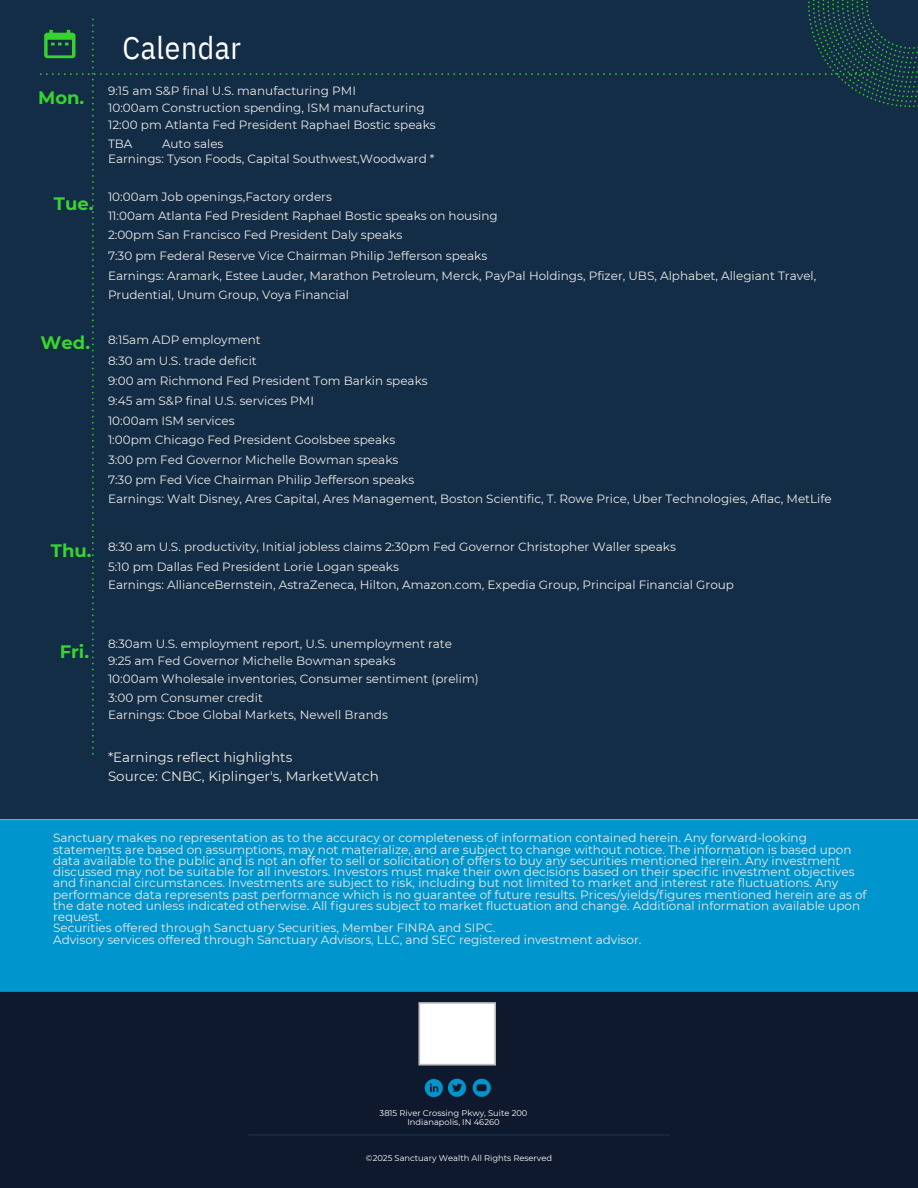
<style>
.page{position:relative;width:918px;height:1188px;background:#fff}
.page>*{position:absolute;margin:0;border:0;box-sizing:border-box;transform-origin:0 0}
.t1{font:31.5px "IBM Plex Sans Cond";letter-spacing:.015em;color:#fff}
.t2{font:700 18px "Montserrat";color:#38d430}
.t3{font:13.5px/19.2px "Montserrat";color:#eceae6}
.t4{font:12px/20.2px "Montserrat";color:#eceae6}
.t5{font:12px/11.2px "Montserrat";color:#edeae6}
.t6{font:8.4px/9px "Montserrat";color:#fff;text-align:center}
</style>
<div class="page">
<img style="left:0;top:0;width:918px;height:1188px">
<h5 class="t1" style="left:123px;top:26px;width:120px">Calendar</h5>
<p class="t2" style="left:38px;top:87px;width:48px">Mon.</p>
<h5 class="t4" style="left:108px;top:83px;width:329px;line-height:16.8px">9:15 am S&amp;P final U.S. manufacturing PMI<br>10:00am Construction spending, ISM manufacturing<br>12:00 pm Atlanta Fed President Raphael Bostic speaks</h5>
<h2 class="t4" style="left:108px;top:133px;width:26px">TBA</h2>
<h5 class="t4" style="left:162px;top:133px;width:63px">Auto sales</h5>
<h2 class="t4" style="left:108px;top:148px;width:328px">Earnings: Tyson Foods, Capital Southwest,Woodward *</h2>
<h4 class="t2" style="left:54px;top:192px;width:41px">Tue.</h4>
<h2 class="t2" style="left:41px;top:332px;width:51px">Wed.</h2>
<h5 class="t4" style="left:108px;top:187px;width:391px;line-height:19.2px">10:00am Job openings,Factory orders<br>11:00am Atlanta Fed President Raphael Bostic speaks on housing<br>2:00pm San Francisco Fed President Daly speaks</h5>
<h5 class="t4" style="left:108px;top:245px;width:710px">7:30 pm Federal Reserve Vice Chairman Philip Jefferson speaks<br>Earnings: Aramark, Estee Lauder, Marathon Petroleum, Merck, PayPal Holdings, Pfizer, UBS, Alphabet, Allegiant Travel,</h5>
<h5 class="t4" style="left:108px;top:284px;width:243px">Prudential, Unum Group, Voya Financial</h5>
<h3 class="t4" style="left:108px;top:330px;width:321px">8:15am ADP employment<br>8:30 am U.S. trade deficit<br>9:00 am Richmond Fed President Tom Barkin speaks<br>9:45 am S&amp;P final U.S. services PMI<br>10:00am ISM services</h3>
<h3 class="t4" style="left:108px;top:430px;width:292px;line-height:19.2px">1:00pm Chicago Fed President Goolsbee speaks<br>3:00 pm Fed Governor Michelle Bowman speaks</h3>
<h3 class="t4" style="left:108px;top:470px;width:725px;line-height:19.2px">7:30 pm Fed Vice Chairman Philip Jefferson speaks<br>Earnings: Walt Disney, Ares Capital, Ares Management, Boston Scientific, T. Rowe Price, Uber Technologies, Aflac, MetLife</h3>
<h5 class="t2" style="left:51px;top:539px;width:42px">Thu.</h5>
<h2 class="t4" style="left:108px;top:536px;width:569px">8:30 am U.S. productivity, Initial jobless claims 2:30pm Fed Governor Christopher Waller speaks<br>5:10 pm Dallas Fed President Lorie Logan speaks</h2>
<h2 class="t4" style="left:108px;top:575px;width:628px">Earnings: AllianceBernstein, AstraZeneca, Hilton, Amazon.com, Expedia Group, Principal Financial Group</h2>
<h1 class="t2" style="left:60px;top:641px;width:31px">Fri.</h1>
<h5 class="t4" style="left:108px;top:635px;width:346px;line-height:16.8px">8:30am U.S. employment report, U.S. unemployment rate<br>9:25 am Fed Governor Michelle Bowman speaks</h5>
<h5 class="t4" style="left:108px;top:669px;width:372px;line-height:19.2px">10:00am Wholesale inventories, Consumer sentiment (prelim)<br>3:00 pm Consumer credit</h5>
<h5 class="t4" style="left:108px;top:704px;width:282px">Earnings: Cboe Global Markets, Newell Brands</h5>
<p class="t3" style="left:108px;top:748px;width:272px">*Earnings reflect highlights<br>Source: CNBC, Kiplinger's, MarketWatch</p>
<h5 class="t5" style="left:53px;top:833px;width:815px">Sanctuary makes no representation as to the accuracy or completeness of information contained herein. Any forward-looking statements are based on assumptions, may not materialize, and are subject to change without notice. The information is based upon data available to the public and is not an offer to sell or solicitation of offers to buy any securities mentioned herein. Any investment discussed may not be suitable for all investors. Investors must make their own decisions based on their specific investment objectives and financial circumstances. Investments are subject to risk, including but not limited to market and interest rate fluctuations. Any performance data represents past performance which is no guarantee of future results. Prices/yields/figures mentioned herein are as of the date noted unless indicated otherwise. All figures subject to market fluctuation and change. Additional information available upon request.<br>Securities offered through Sanctuary Securities, Member FINRA and SIPC.<br>Advisory services offered through Sanctuary Advisors, LLC, and SEC registered investment advisor.</h5>
<h5 class="t6" style="left:380px;top:1108px;width:149px">3815 River Crossing Pkwy, Suite 200<br>Indianapolis, IN 46260</h5>
<h2 class="t6" style="left:366px;top:1154px;width:188px">©2025 Sanctuary Wealth All Rights Reserved</h2>
</div>
